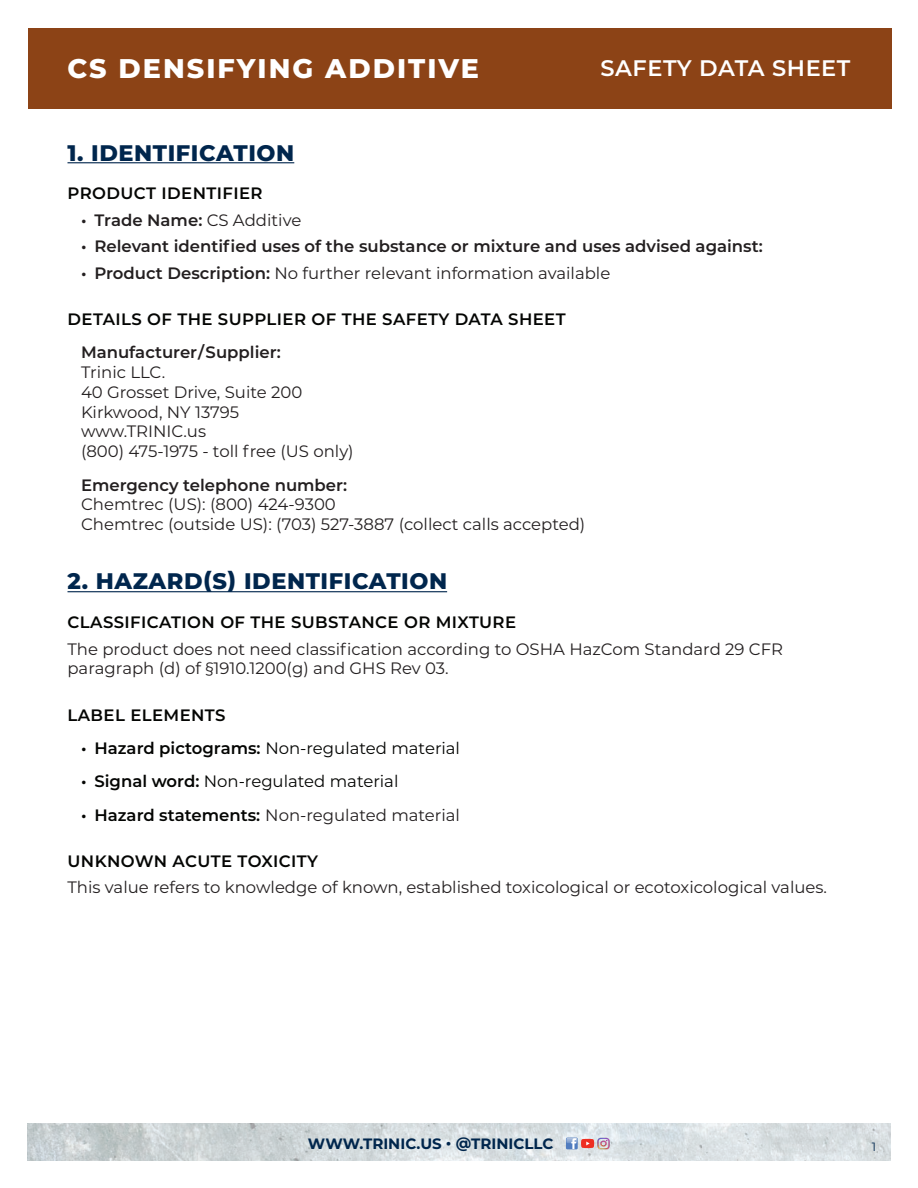
<style>
.page{position:relative;width:918px;height:1188px;background:#fff}
.page>*{position:absolute;margin:0;border:0;box-sizing:border-box;transform-origin:0 0}
.t1{font:800 27px "Montserrat";letter-spacing:.075em;color:#fff}
.t2{font:800 22.5px "Montserrat";letter-spacing:.025em;color:#00264d}
.t3{font:600 22.5px "Montserrat";letter-spacing:.025em;color:#fff}
.t4{font:16.5px/19.8px "Montserrat";color:#231f20}
.t5{font:600 16.5px "Montserrat";color:#231f20}
.t6{font:600 16.5px "Montserrat";letter-spacing:.025em;color:#040503}
.t7{font:16.5px "Montserrat";color:#040503}
.t8{font:700 15px "Montserrat";color:#00264d}
.t9{font:12px "Montserrat";color:#00264d}
.s1{font-weight:400}
.s2{font-weight:600}
.s3{font-weight:600;color:#040503}
</style>
<div class="page">
<svg style="left:27px;top:1123px;width:864px;height:38px;background:#d4dbdd"></svg>
<svg style="left:566px;top:1138px;width:44px;height:11px"></svg>
<hr style="left:68px;top:162px;width:226px;height:1px;background:#00264d">
<hr style="left:68px;top:591px;width:379px;height:1px;background:#00264d">
<div style="left:28px;top:28px;width:864px;height:81px;background:#8c4316"></div>
<h1 class="t1" style="left:68px;top:49px;width:413px">CS DENSIFYING ADDITIVE</h1>
<h2 class="t3" style="left:600px;top:52px;width:252px">SAFETY DATA SHEET</h2>
<p class="t2" style="left:68px;top:136px;width:228px">1. IDENTIFICATION</p>
<p class="t6" style="left:68px;top:181px;width:197px">PRODUCT IDENTIFIER</p>
<p class="t5" style="left:81px;top:208px;width:222px">• Trade Name: <span class="s1">CS Additive</span></p>
<p class="t5" style="left:81px;top:235px;width:683px">• Relevant identified uses of the substance or mixture and uses advised against:</p>
<p class="t4" style="left:81px;top:262px;width:531px"><span class="s2">• Product Description:</span> No further relevant information available</p>
<p class="t6" style="left:68px;top:307px;width:500px">DETAILS OF THE SUPPLIER OF THE SAFETY DATA SHEET</p>
<p class="t5" style="left:81px;top:341px;width:201px">Manufacturer/Supplier:</p>
<p class="t4" style="left:81px;top:362px;width:86px">Trinic LLC.</p>
<p class="t4" style="left:81px;top:382px;width:223px">40 Grosset Drive, Suite 200</p>
<p class="t4" style="left:81px;top:401px;width:160px">Kirkwood, NY 13795</p>
<p class="t4" style="left:81px;top:421px;width:127px">www.TRINIC.us</p>
<p class="t4" style="left:81px;top:441px;width:274px">(800) 475-1975 - toll free (US only)</p>
<p class="t5" style="left:81px;top:473px;width:268px">Emergency telephone number:</p>
<p class="t4" style="left:81px;top:494px;width:256px">Chemtrec (US): (800) 424-9300</p>
<p class="t4" style="left:81px;top:514px;width:506px">Chemtrec (outside US): (703) 527-3887 (collect calls accepted)</p>
<p class="t2" style="left:68px;top:565px;width:381px">2. HAZARD(S) IDENTIFICATION</p>
<p class="t6" style="left:68px;top:610px;width:450px">CLASSIFICATION OF THE SUBSTANCE OR MIXTURE</p>
<p class="t4" style="left:68px;top:638px;width:717px">The product does not need classification according to OSHA HazCom Standard 29 CFR paragraph (d) of §1910.1200(g) and GHS Rev 03.</p>
<p class="t6" style="left:68px;top:703px;width:160px">LABEL ELEMENTS</p>
<p class="t7" style="left:81px;top:737px;width:381px"><span class="s2">• Hazard pictograms:</span> Non-regulated material</p>
<p class="t7" style="left:81px;top:770px;width:319px"><span class="s2">• Signal word:</span> Non-regulated material</p>
<p class="t4" style="left:81px;top:804px;width:381px"><span class="s3">• Hazard statements:</span> Non-regulated material</p>
<p class="t6" style="left:68px;top:849px;width:252px">UNKNOWN ACUTE TOXICITY</p>
<p class="t4" style="left:68px;top:877px;width:761px">This value refers to knowledge of known, established toxicological or ecotoxicological values.</p>
<p class="t8" style="left:308px;top:1133px;width:247px">WWW.TRINIC.US • @TRINICLLC</p>
<p class="t9" style="left:872px;top:1138px;width:6px">1</p>
</div>
